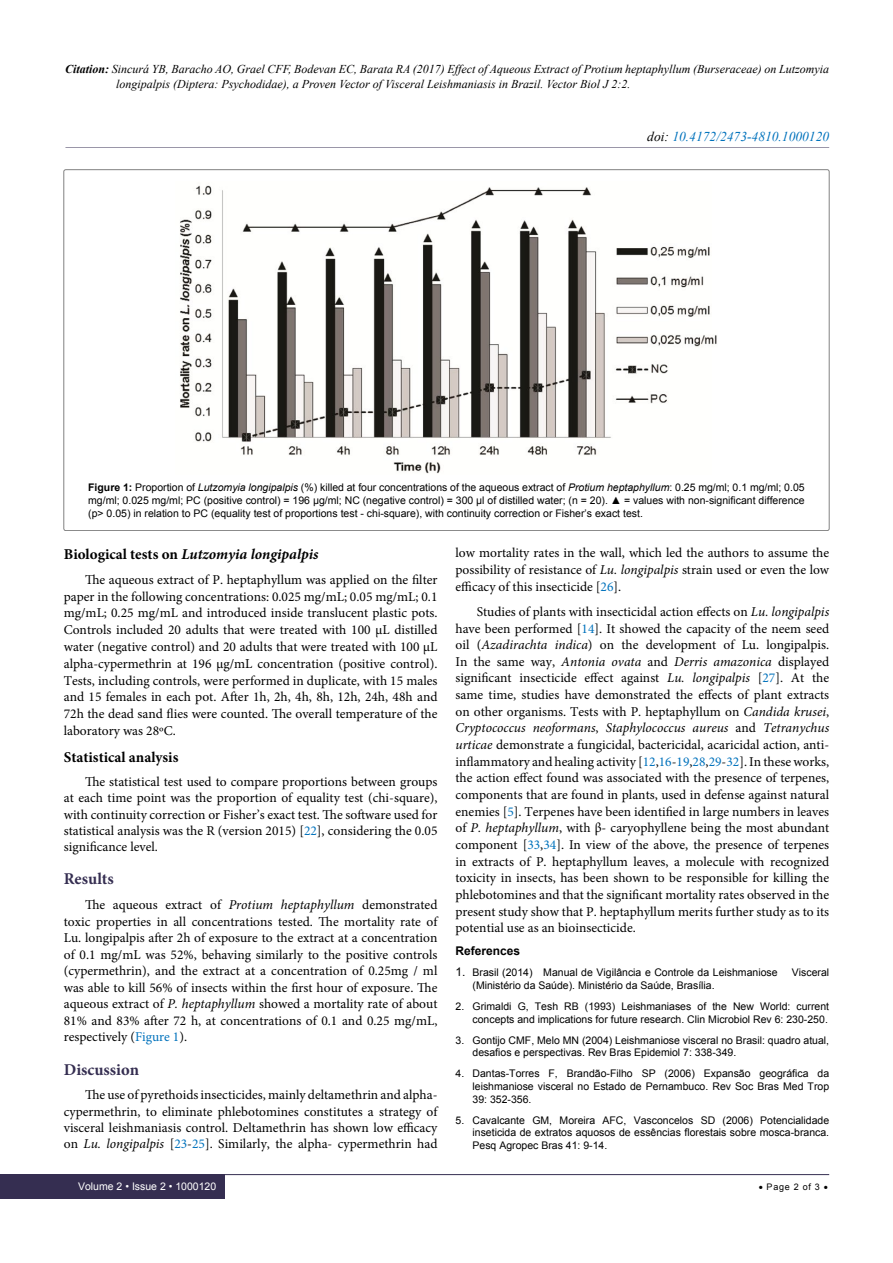
<style>
.page{position:relative;width:893px;height:1263px;background:#fff}
.page>*{position:absolute;margin:0;border:0;box-sizing:border-box;transform-origin:0 0}
.t1{font:700 16.5px "Minion Pro";color:#352e51}
.t2{font:italic 700 15px "Minion Pro";color:#000}
.t3{font:700 15px "Minion Pro";color:#000}
.t4{font:13.5px/16.6px "Minion Pro";color:#000;text-align:justify}
.t5{font:italic 13.5px "Times New Roman";color:#0072bc}
.t6{font:italic 12px/15px "Times New Roman";color:#000}
.t7{font:700 12px "Arial";color:#000}
.t8{font:10.5px/12.6px "Arial";color:#000;text-align:justify}
.t9{font:10.5px "Arial";color:#fff}
.t10{font:9px "Arial";letter-spacing:.08em;color:#000}
.s1{font-weight:700}
.s2{color:#000}
.s3{font-style:italic}
.s4{font-style:normal}
.s5{color:#0072bc}
.s6{font-size:12px}
</style>
<div class="page">
<div style="left:0;top:1174px;width:225px;height:25px;background:#352e51"></div>
<hr style="left:221px;top:1174px;width:608px;height:1px;background:#352e51">
<hr style="left:65px;top:147px;width:764px;height:1px;background:#352e51">
<img style="left:180px;top:185px;width:537px;height:289px">
<p class="t6" style="left:116px;top:62px;width:714px;text-indent:-51px"><span class="s1">Citation:</span> Sincurá YB, Baracho AO, Grael CFF, Bodevan EC, Barata RA (2017) Effect of Aqueous Extract of Protium heptaphyllum (Burseraceae) on Lutzomyia longipalpis (Diptera: Psychodidae), a Proven Vector of Visceral Leishmaniasis in Brazil. Vector Biol J 2:2.</p>
<p class="t5" style="left:647px;top:127px;width:183px"><span class="s2">doi:</span> 10.4172/2473-4810.1000120</p>
<p class="t8" style="left:88px;top:481px;width:718px"><span class="s1">Figure 1:</span> Proportion of <span class="s3">Lutzomyia longipalpis</span> (%) killed at four concentrations of the aqueous extract of <span class="s3">Protium heptaphyllum</span>: 0.25 mg/ml; 0.1 mg/ml; 0.05 mg/ml; 0.025 mg/ml; PC (positive control) = 196 μg/ml; NC (negative control) = 300 μl of distilled water; (n = 20). ▲ = values with non-significant difference (p&gt; 0.05) in relation to PC (equality test of proportions test - chi-square), with continuity correction or Fisher’s exact test.</p>
<p class="t2" style="left:64px;top:543px;width:256px"><span class="s4">Biological tests on</span> Lutzomyia longipalpis</p>
<p class="t4" style="left:64px;top:571px;width:375px;text-indent:21px">The aqueous extract of P. heptaphyllum was applied on the filter paper in the following concentrations: 0.025 mg/mL; 0.05 mg/mL; 0.1 mg/mL; 0.25 mg/mL and introduced inside translucent plastic pots.<br>Controls included 20 adults that were treated with 100 μL distilled water (negative control) and 20 adults that were treated with 100 μL alpha-cypermethrin at 196 µg/mL concentration (positive control).<br>Tests, including controls, were performed in duplicate, with 15 males and 15 females in each pot. After 1h, 2h, 4h, 8h, 12h, 24h, 48h and 72h the dead sand flies were counted. The overall temperature of the laboratory was 28ºC.</p>
<p class="t3" style="left:64px;top:746px;width:116px">Statistical analysis</p>
<p class="t4" style="left:64px;top:774px;width:375px;line-height:16.2px;text-indent:21px">The statistical test used to compare proportions between groups at each time point was the proportion of equality test (chi-square), with continuity correction or Fisher’s exact test. The software used for statistical analysis was the R (version 2015) [<span class="s5">22</span>], considering the 0.05 significance level.</p>
<p class="t1" style="left:64px;top:867px;width:52px">Results</p>
<p class="t4" style="left:64px;top:897px;width:375px;text-indent:21px">The aqueous extract of <span class="s3">Protium heptaphyllum</span> demonstrated toxic properties in all concentrations tested. The mortality rate of Lu. longipalpis after 2h of exposure to the extract at a concentration of 0.1 mg/mL was 52%, behaving similarly to the positive controls (cypermethrin), and the extract at a concentration of 0.25mg / ml was able to kill 56% of insects within the first hour of exposure. The aqueous extract of <span class="s3">P. heptaphyllum</span> showed a mortality rate of about 81% and 83% after 72 h, at concentrations of 0.1 and 0.25 mg/mL, respectively (<span class="s5">Figure 1</span>).</p>
<p class="t1" style="left:64px;top:1058px;width:77px">Discussion</p>
<p class="t4" style="left:64px;top:1087px;width:375px;line-height:16.2px;text-indent:21px">The use of pyrethoids insecticides, mainly deltamethrin and alpha&shy;cypermethrin, to eliminate phlebotomines constitutes a strategy of visceral leishmaniasis control. Deltamethrin has shown low efficacy on <span class="s3">Lu. longipalpis</span> [<span class="s5">23</span>-<span class="s5">25</span>]. Similarly, the alpha- cypermethrin had</p>
<p class="t9" style="left:78px;top:1180px;width:140px">Volume 2 • Issue 2 • 1000120</p>
<p class="t4" style="left:455px;top:545px;width:375px">low mortality rates in the wall, which led the authors to assume the possibility of resistance of <span class="s3">Lu. longipalpis</span> strain used or even the low efficacy of this insecticide [<span class="s5">26</span>].</p>
<p class="t4" style="left:455px;top:603px;width:375px;text-indent:21px">Studies of plants with insecticidal action effects on <span class="s3">Lu. longipalpis </span>have been performed [<span class="s5">14</span>]. It showed the capacity of the neem seed oil (<span class="s3">Azadirachta indica</span>) on the development of Lu. longipalpis.<br>In the same way, <span class="s3">Antonia ovata</span> and <span class="s3">Derris amazonica</span> displayed significant insecticide effect against <span class="s3">Lu. longipalpis</span> [<span class="s5">27</span>]. At the same time, studies have demonstrated the effects of plant extracts on other organisms. Tests with P. heptaphyllum on <span class="s3">Candida krusei</span>, <span class="s3">Cryptococcus neoformans</span>, <span class="s3">Staphylococcus aureus</span> and <span class="s3">Tetranychus urticae</span> demonstrate a fungicidal, bactericidal, acaricidal action, anti&shy;inflammatory and healing activity [<span class="s5">12</span>,<span class="s5">16</span>-<span class="s5">19</span>,<span class="s5">28</span>,<span class="s5">29</span>-<span class="s5">32</span>]. In these works, the action effect found was associated with the presence of terpenes, components that are found in plants, used in defense against natural enemies [<span class="s5">5</span>]. Terpenes have been identified in large numbers in leaves of <span class="s3">P. heptaphyllum</span>, with β- caryophyllene being the most abundant component [<span class="s5">33</span>,<span class="s5">34</span>]. In view of the above, the presence of terpenes in extracts of P. heptaphyllum leaves, a molecule with recognized toxicity in insects, has been shown to be responsible for killing the phlebotomines and that the significant mortality rates observed in the present study show that P. heptaphyllum merits further study as to its potential use as an bioinsecticide.</p>
<p class="t7" style="left:455px;top:943px;width:66px">References</p>
<p class="t8" style="left:455px;top:966px;width:324px"><span class="s6">1.</span> Brasil (2014) Manual de Vigilância e Controle da Leishmaniose</p>
<p class="t8" style="left:792px;top:966px;width:39px">Visceral</p>
<p class="t8" style="left:472px;top:979px;width:244px">(Ministério da Saúde). Ministério da Saúde, Brasília.</p>
<p class="t8" style="left:455px;top:1000px;width:375px;text-align:right">2. Grimaldi G, Tesh RB (1993) Leishmaniases of the New World: current concepts and implications for future research. Clin Microbiol Rev 6: 230-250.</p>
<p class="t8" style="left:472px;top:1034px;width:358px;text-indent:-17px">3. Gontijo CMF, Melo MN (2004) Leishmaniose visceral no Brasil: quadro atual, desafios e perspectivas. Rev Bras Epidemiol 7: 338-349.</p>
<p class="t8" style="left:472px;top:1067px;width:358px;text-indent:-17px">4. Dantas-Torres F, Brandão-Filho SP (2006) Expansão geográfica da leishmaniose visceral no Estado de Pernambuco. Rev Soc Bras Med Trop 39: 352-356.</p>
<p class="t8" style="left:472px;top:1114px;width:358px;text-indent:-17px">5. Cavalcante GM, Moreira AFC, Vasconcelos SD (2006) Potencialidade inseticida de extratos aquosos de essências florestais sobre mosca-branca.<br>Pesq Agropec Bras 41: 9-14.</p>
<p class="t10" style="left:759px;top:1181px;width:71px">• Page 2 of 3 •</p>
</div>
